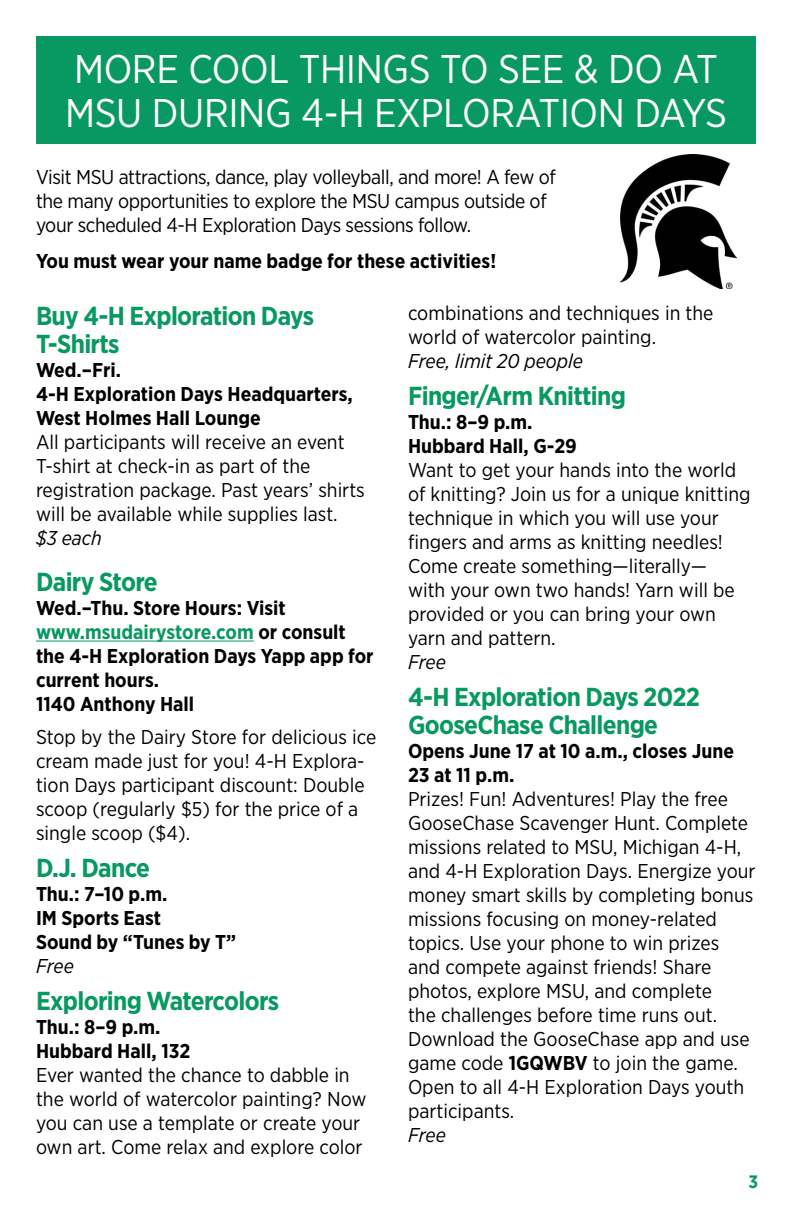
<style>
.page{position:relative;width:792px;height:1224px;background:#fff}
.page>*{position:absolute;margin:0;border:0;box-sizing:border-box;transform-origin:0 0}
.Headline{font:40px/44px "Gotham Narrow";letter-spacing:-.01em;color:#fff}
.Subhead_1_Intro{font:700 26px/28px "Gotham Narrow";letter-spacing:-.025em;color:#089963}
.EXD_AG_Body_no_sp_af{font:20px/24px "Gotham Narrow";color:#000}
.EXD_AG_Body_no_sp_af-2{font:700 20px/24px "Gotham Narrow";color:#000}
.EXD_AG_Body_text{font:20px/24px "Gotham Narrow";letter-spacing:-.02em;color:#000}
.EXD_AG_Body_text-2{font:italic 20px "Gotham Narrow";color:#000}
.t1{font:700 18px "Gotham Narrow";color:#089963}
.s1{color:#089963}
.s2{font-weight:700}
</style>
<div class="page">
<div style="left:36px;top:36px;width:720px;height:108px;background:#089963"></div>
<img style="left:620px;top:154px;width:116px;height:135px">
<hr style="left:36px;top:641px;width:218px;height:1px;background:#089963">
<p class="Headline" style="left:65px;top:46px;width:663px">MORE COOL THINGS TO SEE &amp; DO AT<br>MSU DURING 4-H EXPLORATION DAYS</p>
<p class="EXD_AG_Body_text" style="left:36px;top:165px;width:521px">Visit MSU attractions, dance, play volleyball, and more! A few of the many opportunities to explore the MSU campus outside of your scheduled 4-H Exploration Days sessions follow.</p>
<p class="EXD_AG_Body_no_sp_af-2" style="left:36px;top:249px;width:462px">You must wear your name badge for these activities!</p>
<p class="Subhead_1_Intro" style="left:36px;top:302px;width:280px">Buy 4-H Exploration Days<br>T-Shirts</p>
<p class="EXD_AG_Body_no_sp_af-2" style="left:36px;top:358px;width:318px">Wed.–Fri.<br>4-H Exploration Days Headquarters,<br>West Holmes Hall Lounge</p>
<p class="EXD_AG_Body_no_sp_af" style="left:36px;top:430px;width:330px">All participants will receive an event T-shirt at check-in as part of the registration package. Past years’ shirts will be available while supplies last.</p>
<p class="EXD_AG_Body_text-2" style="left:36px;top:526px;width:67px">$3 each</p>
<p class="Subhead_1_Intro" style="left:36px;top:568px;width:123px">Dairy Store</p>
<p class="EXD_AG_Body_no_sp_af-2" style="left:36px;top:596px;width:339px">Wed.–Thu. Store Hours: Visit <span class="s1">www.msudairystore.com</span> or consult the 4-H Exploration Days Yapp app for current hours.<br>1140 Anthony Hall</p>
<p class="EXD_AG_Body_no_sp_af" style="left:36px;top:725px;width:342px">Stop by the Dairy Store for delicious ice cream made just for you! 4-H Explora&shy;tion Days participant discount: Double scoop (regularly $5) for the price of a single scoop ($4).</p>
<p class="Subhead_1_Intro" style="left:36px;top:854px;width:116px">D.J. Dance</p>
<p class="EXD_AG_Body_no_sp_af-2" style="left:36px;top:882px;width:133px">Thu.: 7–10 p.m.<br>IM Sports East</p>
<p class="EXD_AG_Body_no_sp_af-2" style="left:36px;top:930px;width:202px">Sound by “Tunes by T”</p>
<p class="EXD_AG_Body_text-2" style="left:36px;top:954px;width:39px">Free</p>
<p class="Subhead_1_Intro" style="left:36px;top:987px;width:245px">Exploring Watercolors</p>
<p class="EXD_AG_Body_no_sp_af-2" style="left:36px;top:1015px;width:156px">Thu.: 8–9 p.m.<br>Hubbard Hall, 132</p>
<p class="EXD_AG_Body_no_sp_af" style="left:36px;top:1063px;width:332px">Ever wanted the chance to dabble in the world of watercolor painting? Now you can use a template or create your own art. Come relax and explore color</p>
<p class="EXD_AG_Body_no_sp_af" style="left:408px;top:301px;width:307px">combinations and techniques in the world of watercolor painting.</p>
<p class="EXD_AG_Body_text-2" style="left:408px;top:349px;width:177px">Free, limit 20 people</p>
<p class="Subhead_1_Intro" style="left:408px;top:382px;width:220px">Finger/Arm Knitting</p>
<p class="EXD_AG_Body_no_sp_af-2" style="left:408px;top:410px;width:170px">Thu.: 8–9 p.m.<br>Hubbard Hall, G-29</p>
<p class="EXD_AG_Body_no_sp_af" style="left:408px;top:458px;width:344px">Want to get your hands into the world of knitting? Join us for a unique knitting technique in which you will use your fingers and arms as knitting needles!<br>Come create something—literally—<br>with your own two hands! Yarn will be provided or you can bring your own yarn and pattern.</p>
<p class="EXD_AG_Body_text-2" style="left:408px;top:650px;width:39px">Free</p>
<p class="Subhead_1_Intro" style="left:408px;top:683px;width:294px">4-H Exploration Days 2022<br>GooseChase Challenge</p>
<p class="EXD_AG_Body_no_sp_af-2" style="left:408px;top:739px;width:328px">Opens June 17 at 10 a.m., closes June<br>23 at 11 p.m.</p>
<p class="EXD_AG_Body_no_sp_af" style="left:408px;top:787px;width:349px">Prizes! Fun! Adventures! Play the free GooseChase Scavenger Hunt. Complete missions related to MSU, Michigan 4-H, and 4-H Exploration Days. Energize your money smart skills by completing bonus missions focusing on money-related topics. Use your phone to win prizes and compete against friends! Share photos, explore MSU, and complete<br>the challenges before time runs out.<br>Download the GooseChase app and use game code <span class="s2">1GQWBV</span> to join the game.<br>Open to all 4-H Exploration Days youth participants.</p>
<p class="EXD_AG_Body_text-2" style="left:408px;top:1123px;width:39px">Free</p>
<p class="t1" style="left:749px;top:1170px;width:11px">3</p>
</div>
